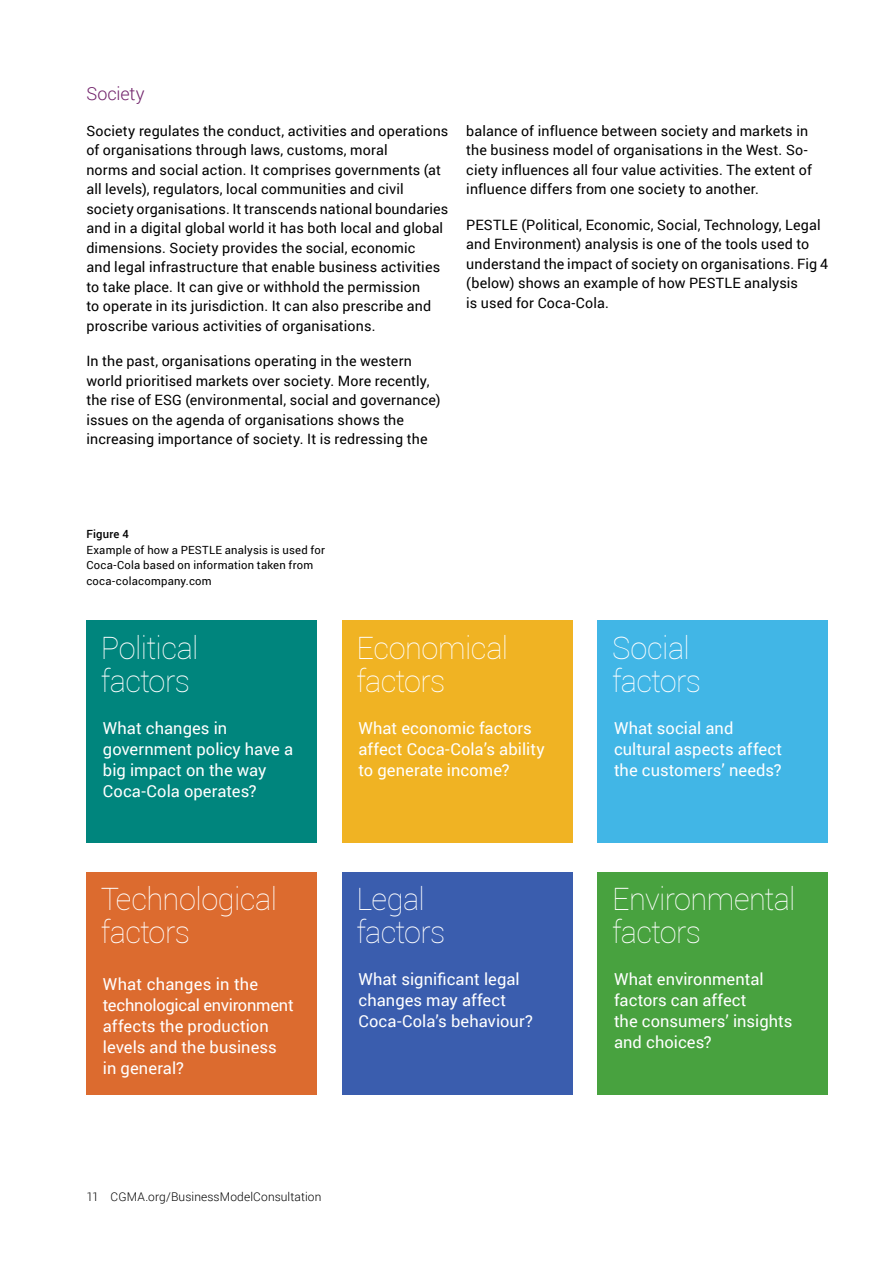
<style>
.page{position:relative;width:893px;height:1263px;background:#fff}
.page>*{position:absolute;margin:0;border:0;box-sizing:border-box;transform-origin:0 0}
.t1{font:100 30.75px/33.2px "Roboto";letter-spacing:-.02em;color:#fff}
.t2{font:300 18px "Roboto";letter-spacing:-.005em;color:#72246c}
.t3{font:16.5px/21px "Roboto";letter-spacing:.005em;color:#fff}
.t4{font:14.25px/19.5px "Roboto";letter-spacing:.01em;color:#000}
.t5{font:300 12px "Roboto";letter-spacing:.01em;color:#000}
.t6{font:11.25px/15.8px "Roboto";letter-spacing:.02em;color:#000}
.t7{font:500 11.25px "Roboto";letter-spacing:.02em;color:#000}
</style>
<div class="page">
<div style="left:86px;top:620px;width:231px;height:223px;background:#00857d"></div>
<div style="left:342px;top:620px;width:231px;height:223px;background:#f0b323"></div>
<div style="left:597px;top:620px;width:231px;height:223px;background:#41b6e6"></div>
<div style="left:86px;top:872px;width:231px;height:222px;background:#dc6b2f"></div>
<div style="left:342px;top:872px;width:231px;height:222px;background:#3a5dae"></div>
<div style="left:597px;top:872px;width:231px;height:222px;background:#48a23f"></div>
<p class="t2" style="left:86px;top:81px;width:60px">Society</p>
<p class="t4" style="left:86px;top:120px;width:363px">Society regulates the conduct, activities and operations of organisations through laws, customs, moral<br>norms and social action. It comprises governments (at all levels), regulators, local communities and civil society organisations. It transcends national boundaries and in a digital global world it has both local and global dimensions. Society provides the social, economic<br>and legal infrastructure that enable business activities to take place. It can give or withhold the permission<br>to operate in its jurisdiction. It can also prescribe and proscribe various activities of organisations.</p>
<p class="t4" style="left:86px;top:351px;width:356px">In the past, organisations operating in the western world prioritised markets over society. More recently, the rise of ESG (environmental, social and governance) issues on the agenda of organisations shows the increasing importance of society. It is redressing the</p>
<p class="t4" style="left:466px;top:120px;width:347px">balance of influence between society and markets in the business model of organisations in the West. So&shy;ciety influences all four value activities. The extent of influence differs from one society to another.</p>
<p class="t4" style="left:466px;top:215px;width:363px">PESTLE (Political, Economic, Social, Technology, Legal and Environment) analysis is one of the tools used to understand the impact of society on organisations. Fig 4 (below) shows an example of how PESTLE analysis<br>is used for Coca-Cola.</p>
<p class="t7" style="left:86px;top:526px;width:44px">Figure 4</p>
<p class="t6" style="left:86px;top:541px;width:240px">Example of how a PESTLE analysis is used for<br>Coca-Cola based on information taken from coca-colacompany.com</p>
<h1 class="t1" style="left:101px;top:630px;width:99px">Political factors</h1>
<p class="t3" style="left:103px;top:717px;width:192px">What changes in government policy have a big impact on the way<br>Coca-Cola operates?</p>
<h1 class="t1" style="left:101px;top:881px;width:178px">Technological factors</h1>
<p class="t3" style="left:103px;top:973px;width:192px">What changes in the technological environment affects the production levels and the business in general?</p>
<h1 class="t1" style="left:356px;top:630px;width:153px">Economical factors</h1>
<p class="t3" style="left:358px;top:717px;width:188px">What economic factors affect Coca-Cola’s ability to generate income?</p>
<h1 class="t1" style="left:356px;top:881px;width:91px">Legal factors</h1>
<p class="t3" style="left:358px;top:968px;width:176px">What significant legal changes may affect<br>Coca-Cola’s behaviour?</p>
<p class="t5" style="left:86px;top:1188px;width:237px">11 CGMA.org/BusinessModelConsultation</p>
<h1 class="t1" style="left:612px;top:630px;width:91px">Social factors</h1>
<p class="t3" style="left:614px;top:717px;width:170px">What social and cultural aspects affect the customers’ needs?</p>
<h1 class="t1" style="left:612px;top:881px;width:185px">Environmental factors</h1>
<p class="t3" style="left:614px;top:968px;width:180px">What environmental factors can affect<br>the consumers’ insights and choices?</p>
</div>
